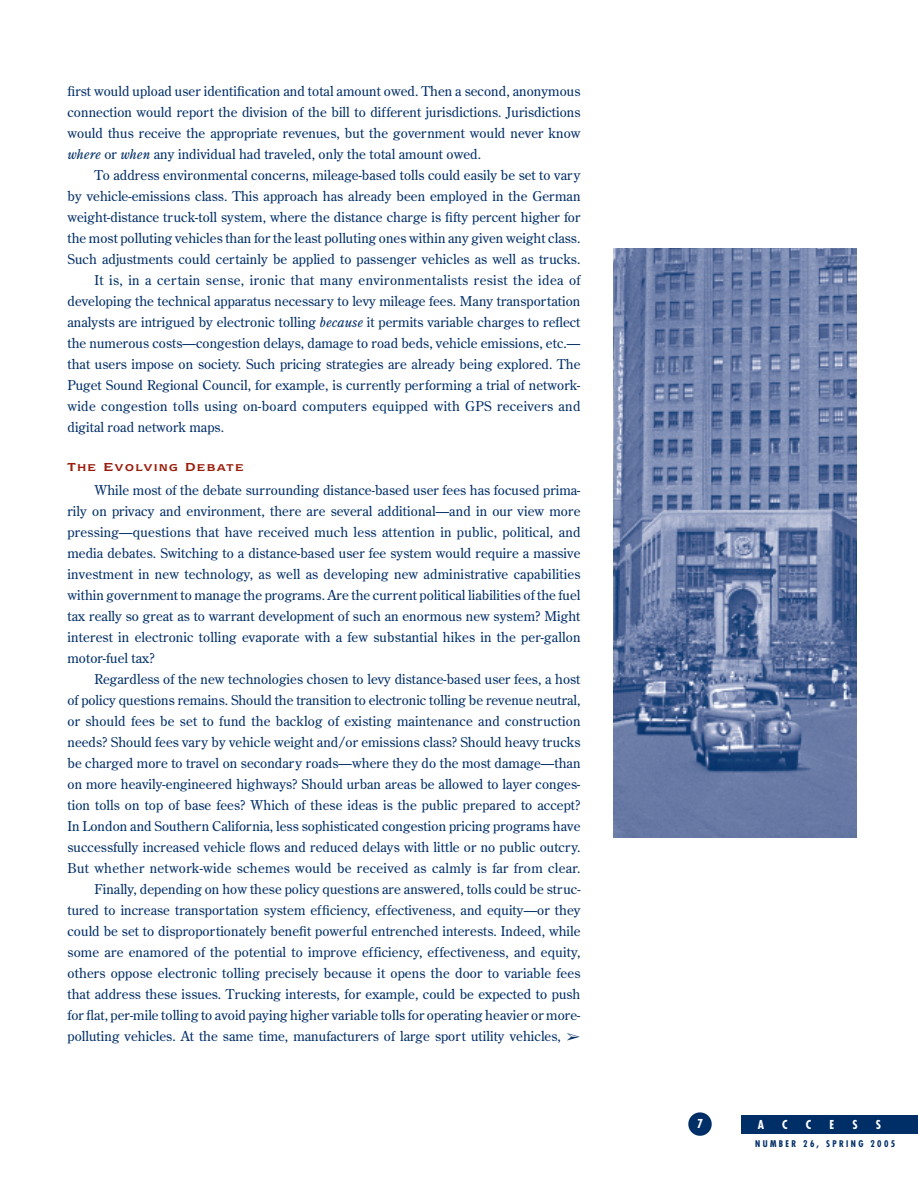
<style>
.page{position:relative;width:918px;height:1188px;background:#fff}
.page>*{position:absolute;margin:0;border:0;box-sizing:border-box;transform-origin:0 0}
.t1{font:13.5px/21px "Century Old Style";letter-spacing:.005em;color:#002e67;text-align:justify}
.t2{font:13.5px "Century Old Style";letter-spacing:.025em;color:#002e67}
.t3{font:13.5px "Century Old Style";letter-spacing:.03em;color:#002e67}
.t4{font:700 condensed 12px "Futura";color:#fff}
.t5{font:600 11.55px "Newtext IT Cby BT";letter-spacing:.15em;color:#9a1d0b}
.t6{font:700 condensed 9px "Futura";letter-spacing:.265em;color:#002e67}
.s1{font-style:italic}
.s2{font-size:13.5px}
</style>
<div class="page">
<div style="left:688px;top:1112px;width:24px;height:24px;background:#002e67;border-radius:50%"></div>
<div style="left:741px;top:1115px;width:177px;height:19px;background:#002e67"></div>
<img style="left:614px;top:248px;width:242px;height:590px">
<p class="t1" style="left:68px;top:82px;width:514px">first would upload user identification and total amount owed. Then a second, anonymous connection would report the division of the bill to different jurisdictions. Jurisdictions would thus receive the appropriate revenues, but the government would never know <span class="s1">where</span> or <span class="s1">when</span> any individual had traveled, only the total amount owed.</p>
<p class="t1" style="left:94px;top:166px;width:487px">To address environmental concerns, mileage-based tolls could easily be set to vary</p>
<p class="t1" style="left:67px;top:187px;width:514px">by vehicle-emissions class. This approach has already been employed in the German</p>
<p class="t1" style="left:67px;top:208px;width:514px">weight-distance truck-toll system, where the distance charge is fifty percent higher for</p>
<p class="t1" style="left:67px;top:229px;width:514px">the most polluting vehicles than for the least polluting ones within any given weight class.</p>
<p class="t1" style="left:67px;top:250px;width:514px">Such adjustments could certainly be applied to passenger vehicles as well as trucks.</p>
<p class="t3" style="left:94px;top:275px;width:487px">It is, in a certain sense, ironic that many environmentalists resist the idea of</p>
<p class="t1" style="left:67px;top:292px;width:514px">developing the technical apparatus necessary to levy mileage fees. Many transportation</p>
<p class="t1" style="left:67px;top:313px;width:514px">analysts are intrigued by electronic tolling <span class="s1">because</span> it permits variable charges to reflect</p>
<p class="t1" style="left:67px;top:334px;width:514px">the numerous costs—congestion delays, damage to road beds, vehicle emissions, etc.—</p>
<p class="t1" style="left:67px;top:355px;width:514px">that users impose on society. Such pricing strategies are already being explored. The</p>
<p class="t1" style="left:67px;top:376px;width:514px">Puget Sound Regional Council, for example, is currently performing a trial of network-</p>
<p class="t2" style="left:67px;top:401px;width:515px">wide congestion tolls using on-board computers equipped with GPS receivers and</p>
<p class="t1" style="left:67px;top:418px;width:158px">digital road network maps.</p>
<p class="t5" style="left:67px;top:463px;width:177px"><span class="s2">T</span>HE <span class="s2">E</span>VOLVING <span class="s2">D</span>EBATE</p>
<p class="t1" style="left:68px;top:481px;width:515px;text-indent:27px">While most of the debate surrounding distance-based user fees has focused prima&shy;rily on privacy and environment, there are several additional—and in our view more pressing—questions that have received much less attention in public, political, and media debates. Switching to a distance-based user fee system would require a massive investment in new technology, as well as developing new administrative capabilities within government to manage the programs. Are the current political liabilities of the fuel tax really so great as to warrant development of such an enormous new system? Might interest in electronic tolling evaporate with a few substantial hikes in the per-gallon motor-fuel tax?</p>
<p class="t1" style="left:68px;top:670px;width:515px;text-align:right">Regardless of the new technologies chosen to levy distance-based user fees, a host<br>of policy questions remains. Should the transition to electronic tolling be revenue neutral, or should fees be set to fund the backlog of existing maintenance and construction needs? Should fees vary by vehicle weight and/or emissions class? Should heavy trucks be charged more to travel on secondary roads—where they do the most damage—than on more heavily-engineered highways? Should urban areas be allowed to layer conges&shy;tion tolls on top of base fees? Which of these ideas is the public prepared to accept?<br>In London and Southern California, less sophisticated congestion pricing programs have successfully increased vehicle flows and reduced delays with little or no public outcry.<br>But whether network-wide schemes would be received as calmly is far from clear.<br>Finally, depending on how these policy questions are answered, tolls could be struc&shy;tured to increase transportation system efficiency, effectiveness, and equity—or they could be set to disproportionately benefit powerful entrenched interests. Indeed, while some are enamored of the potential to improve efficiency, effectiveness, and equity, others oppose electronic tolling precisely because it opens the door to variable fees that address these issues. Trucking interests, for example, could be expected to push for flat, per-mile tolling to avoid paying higher variable tolls for operating heavier or more&shy;polluting vehicles. At the same time, manufacturers of large sport utility vehicles, ➢</p>
<p class="t4" style="left:697px;top:1118px;width:7px">7</p>
<p class="t4" style="left:758px;top:1119px;width:8px">A</p>
<p class="t4" style="left:782px;top:1119px;width:7px">C</p>
<p class="t4" style="left:806px;top:1119px;width:7px">C</p>
<p class="t4" style="left:830px;top:1119px;width:6px">E</p>
<p class="t4" style="left:852px;top:1119px;width:7px">S</p>
<p class="t4" style="left:876px;top:1119px;width:7px">S</p>
<p class="t6" style="left:755px;top:1139px;width:142px">NUMBER 26, SPRING 2005</p>
</div>
